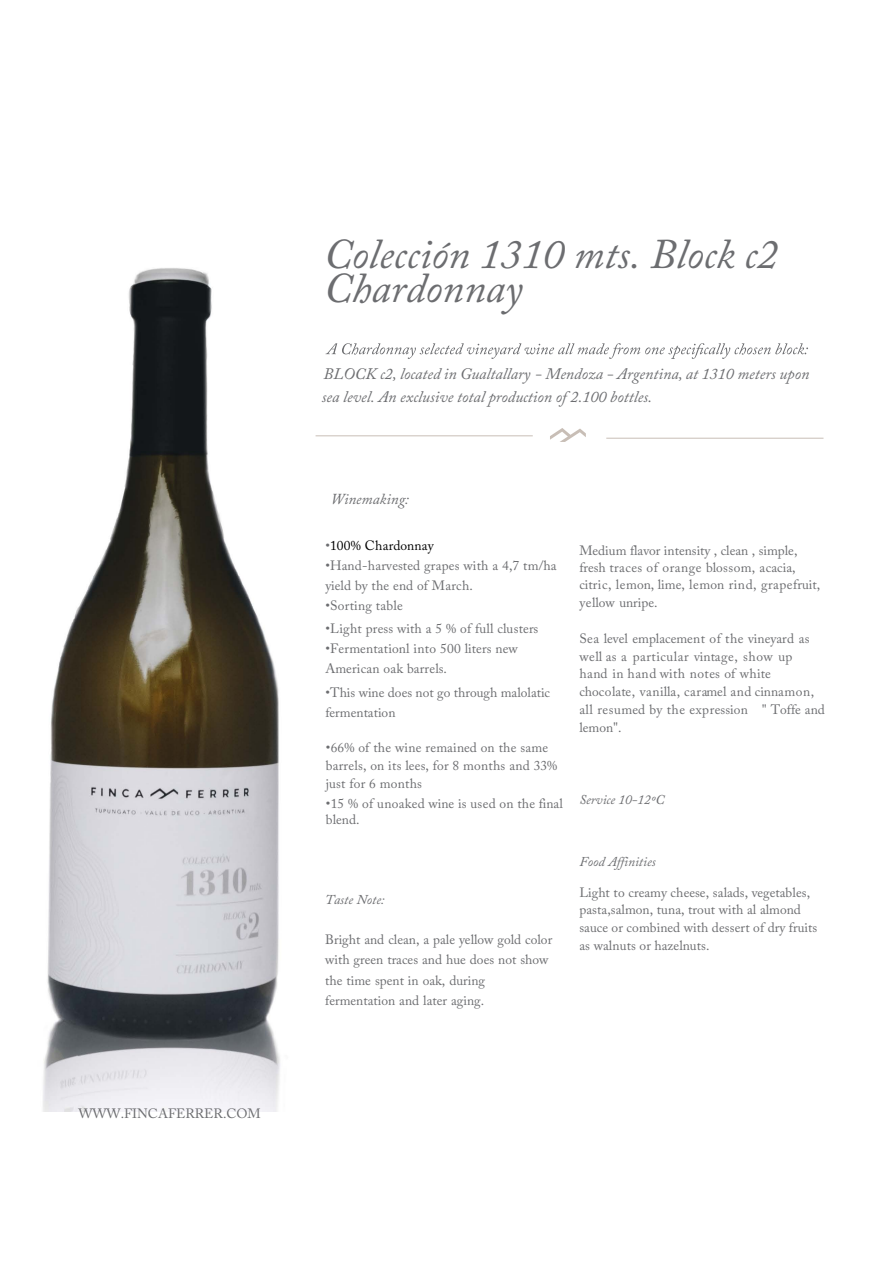
<style>
.page{position:relative;width:893px;height:1263px;background:#fff}
.page>*{position:absolute;margin:0;border:0;box-sizing:border-box;transform-origin:0 0}
.t1{font:italic 42.15px/34.2px "Adobe Caslon Pro";color:#6c6d70}
.t2{font:italic 16.05px/23px "Adobe Caslon Pro";color:#6c6d70}
.t3{font:italic 15.15px "Adobe Caslon Pro";color:#6c6d70}
.t4{font:13.5px/20.2px "Adobe Caslon Pro";color:#6c6d70}
.t5{font:13.5px/17.9px "Adobe Caslon Pro";letter-spacing:.02em;color:#6c6d70}
.t6{font:italic 13.5px "Adobe Caslon Pro";color:#6c6d70}
.t7{font:13.5px "Adobe Caslon Pro";letter-spacing:.02em;color:#000}
.s1{color:#6c6d70}
</style>
<div class="page">
<img style="left:43px;top:268px;width:237px;height:844px">
<svg style="left:550px;top:428px;width:36px;height:14px"></svg>
<hr style="left:606px;top:438px;width:217px;height:1px;background:#c8beb6">
<hr style="left:316px;top:435px;width:217px;height:1px;background:#c8beb6">
<svg style="left:326px;top:343px;width:482px;height:16px"></svg>
<p class="t4" style="left:78px;top:1104px;width:184px">WWW.FINCAFERRER.COM</p>
<h1 class="t1" style="left:324px;top:236px;width:456px">Colección 1310 mts. Block c2<br>Chardonnay</h1>
<p class="t2" style="left:322px;top:362px;width:489px">BLOCK c2, located in Gualtallary - Mendoza - Argentina, at 1310 meters upon sea level. An exclusive total production of 2.100 bottles.</p>
<p class="t3" style="left:331px;top:490px;width:80px">Winemaking:</p>
<p class="t7" style="left:325px;top:537px;width:110px"><span class="s1">•</span>100% Chardonnay</p>
<p class="t5" style="left:325px;top:555px;width:233px;line-height:20.2px">•Hand-harvested grapes with a 4,7 tm/ha yield by the end of March.</p>
<p class="t5" style="left:325px;top:597px;width:79px">•Sorting table</p>
<p class="t5" style="left:325px;top:619px;width:215px">•Light press with a 5 % of full clusters</p>
<p class="t5" style="left:325px;top:638px;width:194px;line-height:20.2px">•Fermentationl into 500 liters new<br>American oak barrels.</p>
<p class="t4" style="left:325px;top:682px;width:226px">•This wine does not go through malolatic fermentation</p>
<p class="t5" style="left:326px;top:738px;width:233px">•66% of the wine remained on the same barrels, on its lees, for 8 months and 33% just for 6 months</p>
<p class="t4" style="left:326px;top:795px;width:238px;line-height:16.2px">•15 % of unoaked wine is used on the final blend.</p>
<p class="t6" style="left:325px;top:891px;width:61px">Taste Note:</p>
<p class="t4" style="left:325px;top:929px;width:229px">Bright and clean, a pale yellow gold color with green traces and hue does not show the time spent in oak, during fermentation and later aging.</p>
<p class="t4" style="left:579px;top:541px;width:242px;line-height:17.5px">Medium flavor intensity , clean , simple, fresh traces of orange blossom, acacia, citric, lemon, lime, lemon rind, grapefruit, yellow unripe.</p>
<p class="t5" style="left:579px;top:629px;width:247px">Sea level emplacement of the vineyard as well as a particular vintage, show up<br>hand in hand with notes of white chocolate, vanilla, caramel and cinnamon, all resumed by the expression " Toffe and lemon".</p>
<p class="t6" style="left:579px;top:791px;width:86px">Service 10-12ºC</p>
<p class="t6" style="left:579px;top:854px;width:78px">Food Affinities</p>
<p class="t4" style="left:579px;top:883px;width:239px;line-height:17.7px">Light to creamy cheese, salads, vegetables, pasta,salmon, tuna, trout with al almond sauce or combined with dessert of dry fruits as walnuts or hazelnuts.</p>
</div>
